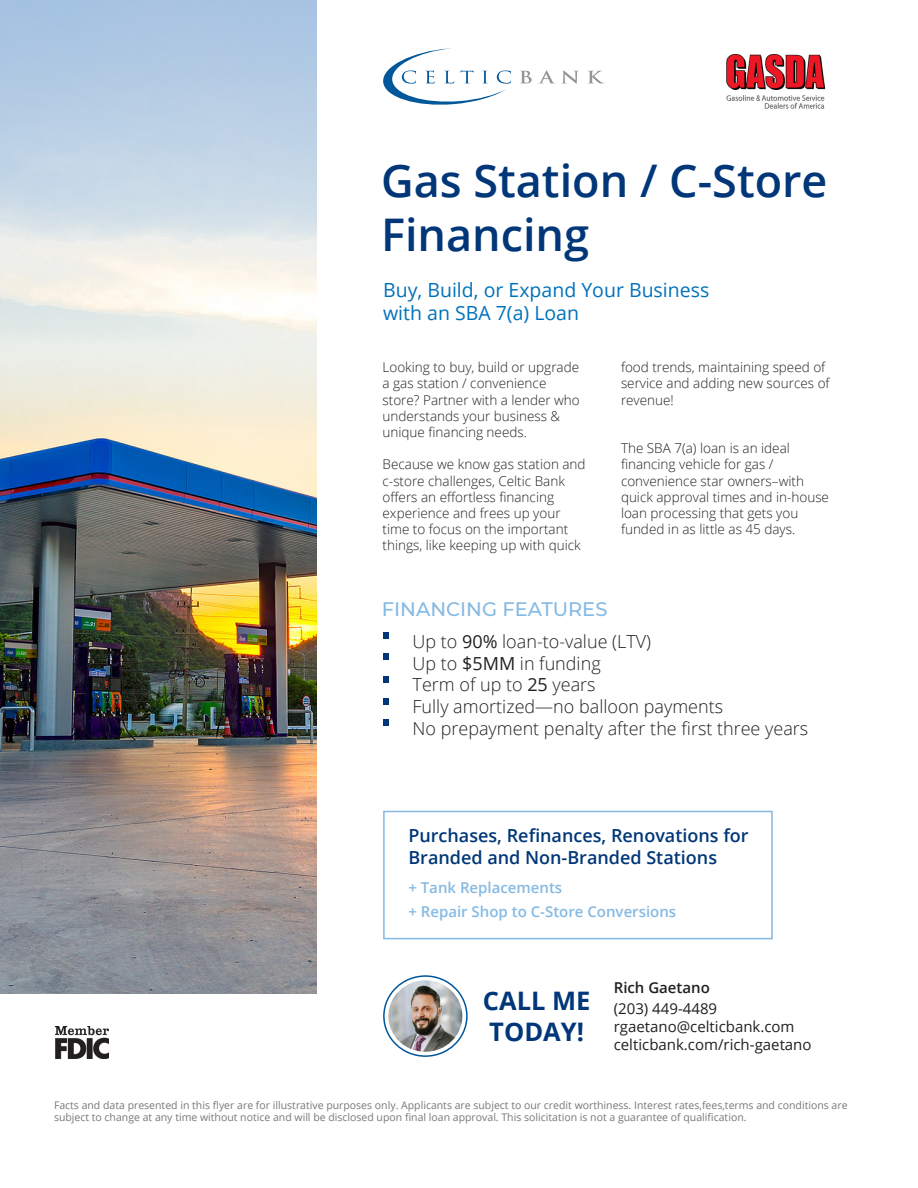
<style>
.page{position:relative;width:918px;height:1188px;background:#fff}
.page>*{position:absolute;margin:0;border:0;box-sizing:border-box;transform-origin:0 0}
.t1{font:600 45px "Open Sans";color:#013778}
.t2{font:700 25.5px "Open Sans";color:#013778}
.t3{font:19.5px "Open Sans";color:#0072bc}
.t4{font:500 19.5px "Montserrat";color:#85bae4}
.t5{font:300 18px "Open Sans";color:#231f20}
.t6{font:600 18px/21.6px "Open Sans";color:#013778}
.t7{font:15px "Open Sans";color:#231f20}
.t8{font:600 15px "Open Sans";color:#85bae4}
.t9{font:600 15px "Open Sans";color:#231f20}
.t10{font:300 13.5px/16.2px "Open Sans";color:#231f20}
.t11{font:10.5px/12.6px "Open Sans";color:#76787b}
.s1{font-weight:400}
</style>
<div class="page">
<img style="left:55px;top:1026px;width:53px;height:32px">
<img style="left:0;top:0;width:316px;height:994px">
<div style="left:383px;top:632px;width:6px;height:7px;background:#013778"></div>
<svg style="left:383px;top:654px;width:6px;height:6px"></svg>
<div style="left:383px;top:676px;width:6px;height:7px;background:#013778"></div>
<svg style="left:383px;top:698px;width:6px;height:6px"></svg>
<svg style="left:383px;top:720px;width:6px;height:6px"></svg>
<div style="left:383px;top:811px;width:390px;height:128px;border:2px solid #85bae4"></div>
<svg style="left:383px;top:48px;width:128px;height:57px"></svg>
<svg style="left:521px;top:71px;width:11px;height:12px"></svg>
<svg style="left:540px;top:70px;width:14px;height:13px"></svg>
<svg style="left:561px;top:70px;width:18px;height:14px"></svg>
<svg style="left:589px;top:71px;width:14px;height:12px"></svg>
<img style="left:726px;top:53px;width:100px;height:56px">
<div style="left:383px;top:975px;width:85px;height:82px;border:2px solid #005699;border-radius:50%"></div>
<img style="left:388px;top:980px;width:74px;height:72px">
<p class="t1" style="left:381px;top:150px;width:448px">Gas Station / C-Store</p>
<p class="t1" style="left:381px;top:204px;width:210px">Financing</p>
<p class="t3" style="left:383px;top:276px;width:328px">Buy, Build, or Expand Your Business</p>
<p class="t3" style="left:383px;top:300px;width:197px">with an SBA 7(a) Loan</p>
<p class="t10" style="left:383px;top:359px;width:199px">Looking to buy, build or upgrade a gas station / convenience store? Partner with a lender who understands your business &amp; unique financing needs.</p>
<p class="t10" style="left:383px;top:456px;width:205px">Because we know gas station and c-store challenges, Celtic Bank offers an effortless financing experience and frees up your time to focus on the important things, like keeping up with quick</p>
<p class="t10" style="left:621px;top:359px;width:210px">food trends, maintaining speed of service and adding new sources of revenue!</p>
<p class="t10" style="left:621px;top:440px;width:210px">The SBA 7(a) loan is an ideal financing vehicle for gas / convenience star owners–with quick approval times and in-house loan processing that gets you funded in as little as 45 days.</p>
<p class="t4" style="left:382px;top:595px;width:227px">FINANCING FEATURES</p>
<p class="t5" style="left:413px;top:629px;width:240px">Up to <span class="s1">90%</span> loan-to-value (LTV)</p>
<p class="t5" style="left:413px;top:651px;width:190px">Up to <span class="s1">$5MM</span> in funding</p>
<p class="t5" style="left:413px;top:673px;width:185px">Term of up to <span class="s1">25</span> years</p>
<p class="t5" style="left:413px;top:694px;width:312px">Fully amortized—no balloon payments</p>
<p class="t5" style="left:413px;top:716px;width:397px">No prepayment penalty after the first three years</p>
<p class="t6" style="left:408px;top:824px;width:342px">Purchases, Refinances, Renovations for<br>Branded and Non-Branded Stations</p>
<p class="t8" style="left:408px;top:878px;width:155px">+ Tank Replacements</p>
<p class="t8" style="left:408px;top:902px;width:269px">+ Repair Shop to C-Store Conversions</p>
<p class="t2" style="left:483px;top:983px;width:109px">CALL ME</p>
<p class="t2" style="left:489px;top:1014px;width:96px">TODAY!</p>
<p class="t9" style="left:614px;top:977px;width:98px">Rich Gaetano</p>
<p class="t7" style="left:614px;top:998px;width:105px">(203) 449-4489</p>
<p class="t7" style="left:614px;top:1016px;width:182px">rgaetano@celticbank.com</p>
<p class="t7" style="left:614px;top:1034px;width:199px">celticbank.com/rich-gaetano</p>
<p class="t11" style="left:54px;top:1098px;width:795px">Facts and data presented in this flyer are for illustrative purposes only. Applicants are subject to our credit worthiness. Interest rates,fees,terms and conditions are subject to change at any time without notice and will be disclosed upon final loan approval. This solicitation is not a guarantee of qualification.</p>
</div>
